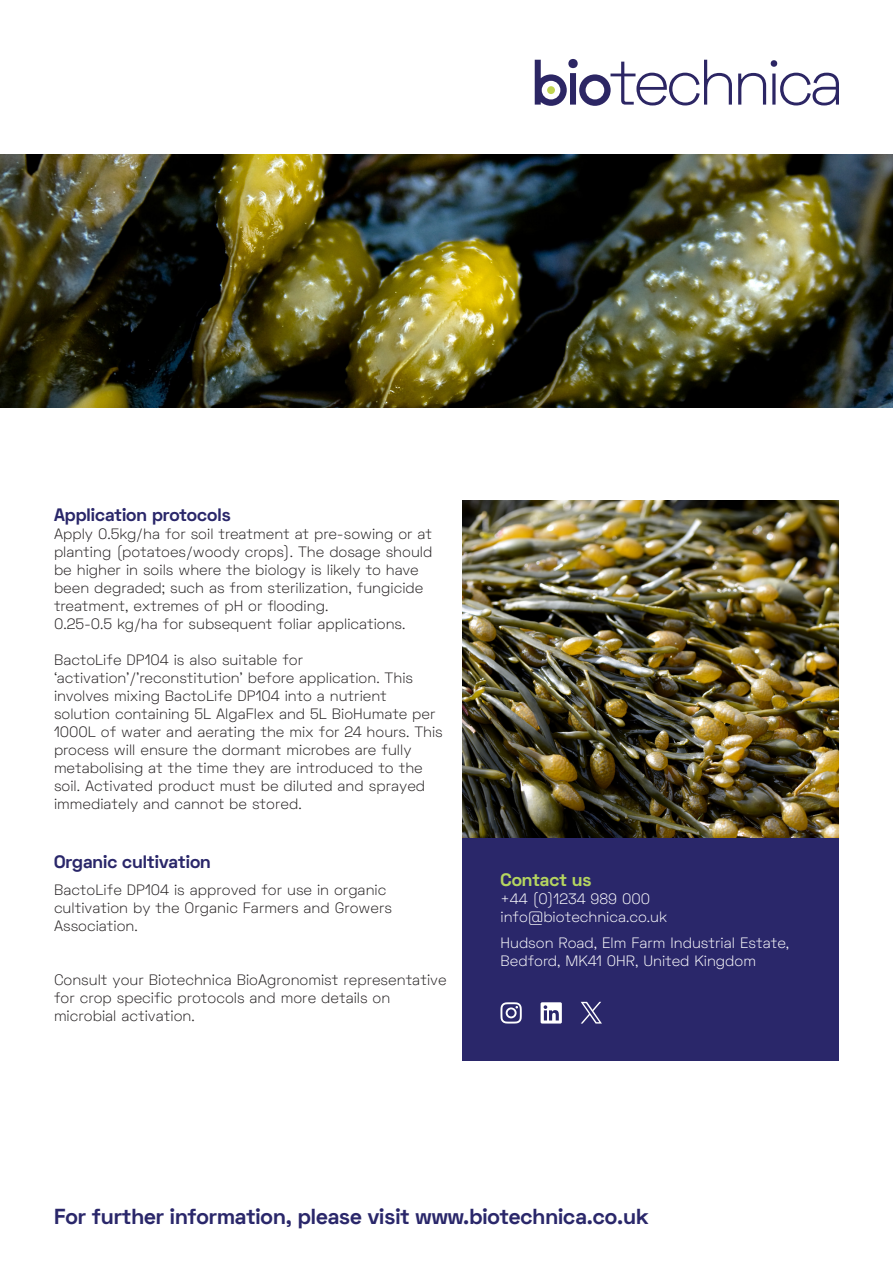
<style>
.page{position:relative;width:893px;height:1263px;background:#fff}
.page>*{position:absolute;margin:0;border:0;box-sizing:border-box;transform-origin:0 0}
.t1{font:700 21.75px "Space Grotesk";color:#2a276a}
.t2{font:700 18px "Space Grotesk";color:#2a276a}
.Body_white{font:700 18px "Space Grotesk";color:#b5d560}
.Body{font:300 15px/18px "Space Grotesk";color:#231f20}
.Body_white-2{font:300 15px/18px "Space Grotesk";color:#fff}
</style>
<div class="page">
<svg style="left:738px;top:60px;width:101px;height:45px"></svg>
<svg style="left:535px;top:59px;width:197px;height:47px"></svg>
<div style="left:462px;top:837px;width:377px;height:224px;background:#2a276a"></div>
<svg style="left:541px;top:1002px;width:21px;height:21px"></svg>
<svg style="left:581px;top:1002px;width:21px;height:21px"></svg>
<svg style="left:500px;top:1002px;width:22px;height:21px"></svg>
<img style="left:462px;top:501px;width:377px;height:336px">
<img style="left:0;top:155px;width:893px;height:253px">
<h3 class="t2" style="left:54px;top:503px;width:178px">Application protocols</h3>
<h3 class="Body" style="left:54px;top:524px;width:380px">Apply 0.5kg/ha for soil treatment at pre-sowing or at planting (potatoes/woody crops). The dosage should be higher in soils where the biology is likely to have been degraded; such as from sterilization, fungicide treatment, extremes of pH or flooding.<br>0.25-0.5 kg/ha for subsequent foliar applications.</h3>
<h3 class="Body" style="left:54px;top:650px;width:390px">BactoLife DP104 is also suitable for ‘activation’/’reconstitution’ before application. This involves mixing BactoLife DP104 into a nutrient solution containing 5L AlgaFlex and 5L BioHumate per 1000L of water and aerating the mix for 24 hours. This process will ensure the dormant microbes are fully metabolising at the time they are introduced to the soil. Activated product must be diluted and sprayed immediately and cannot be stored.</h3>
<h3 class="t2" style="left:54px;top:850px;width:158px">Organic cultivation</h3>
<p class="Body" style="left:54px;top:880px;width:340px">BactoLife DP104 is approved for use in organic cultivation by the Organic Farmers and Growers<br>Association.</p>
<p class="Body" style="left:54px;top:970px;width:394px">Consult your Biotechnica BioAgronomist representative for crop specific protocols and more details on microbial activation.</p>
<p class="Body_white" style="left:500px;top:868px;width:92px">Contact us</p>
<p class="Body_white-2" style="left:500px;top:889px;width:168px">+44 (0)1234 989 000 info@biotechnica.co.uk</p>
<p class="Body_white-2" style="left:500px;top:934px;width:290px">Hudson Road, Elm Farm Industrial Estate,<br>Bedford, MK41 0HR, United Kingdom</p>
<h1 class="t1" style="left:54px;top:1202px;width:596px">For further information, please visit www.biotechnica.co.uk</h1>
</div>
